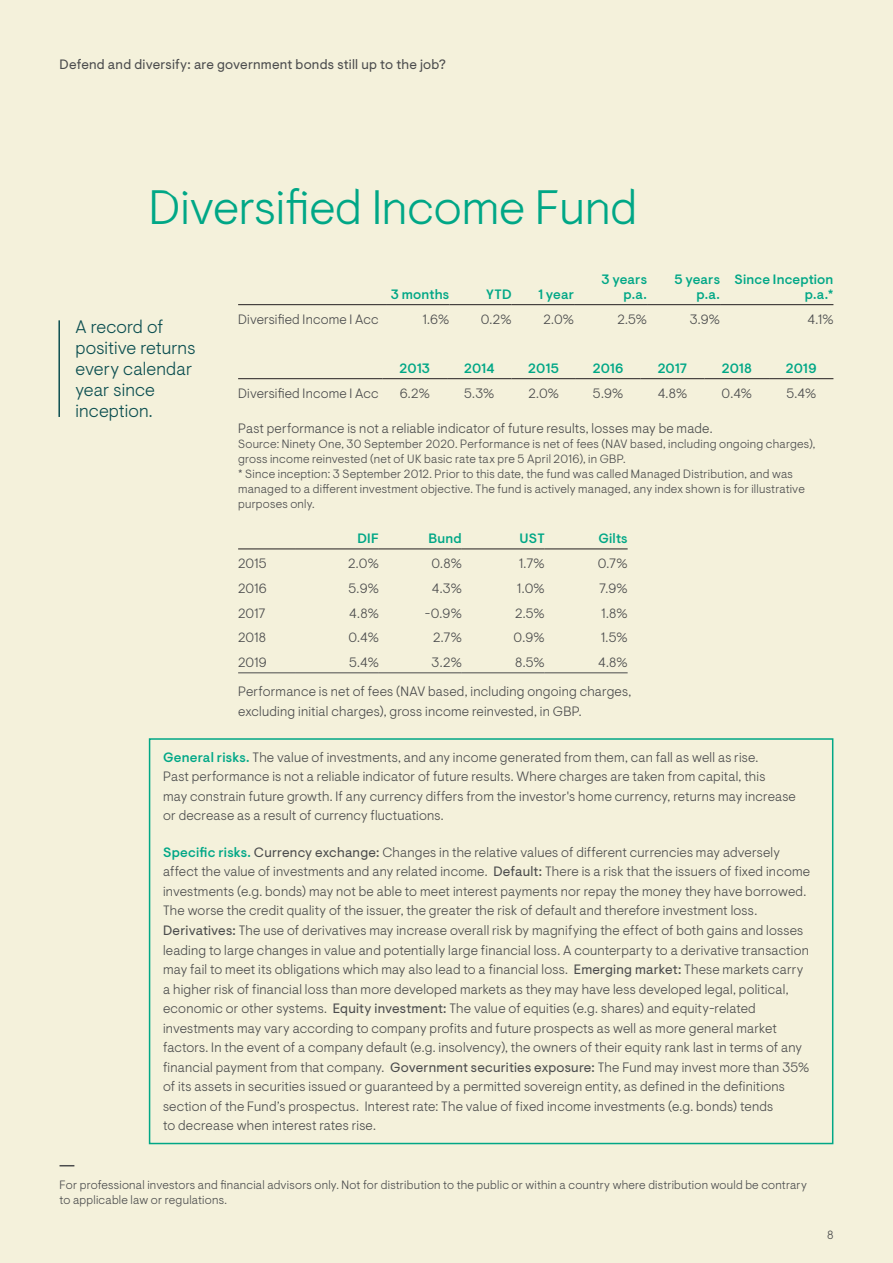
<style>
.page{position:relative;width:893px;height:1263px;background:#f4f1db}
.page>*{position:absolute;margin:0;border:0;box-sizing:border-box;transform-origin:0 0}
.Main_header_1{font:300 48px "Ninety One Visuelt Display";color:#00a786}
.Pull_out_quote_small{font:300 18px/21px "Ninety One Visuelt";letter-spacing:.005em;color:#0c4f51}
.Body_text{font:300 13.5px/19.5px "Ninety One Visuelt";letter-spacing:.015em;color:#4b4c4d}
.Table_body_text_9pt{font:300 13.5px "Ninety One Visuelt";letter-spacing:.01em;color:#4b4c4d}
.Table_column_heading{font:500 13.5px/15px "Ninety One Visuelt";letter-spacing:.015em;color:#00a786;text-align:right}
.t1{font:13.5px "Ninety One Visuelt";letter-spacing:.015em;color:#4b4c4d}
.Source_and_footnote{font:300 12px/15px "Ninety One Visuelt";letter-spacing:.02em;color:#4b4c4d}
.s1{font-weight:500;color:#00a786}
.s2{font-weight:400}
</style>
<div class="page">
<hr style="left:238px;top:304px;width:149px;height:1px;background:#231f20">
<hr style="left:387px;top:304px;width:62px;height:1px;background:#231f20">
<hr style="left:449px;top:304px;width:63px;height:1px;background:#231f20">
<hr style="left:512px;top:304px;width:62px;height:1px;background:#231f20">
<hr style="left:574px;top:304px;width:73px;height:1px;background:#231f20">
<hr style="left:647px;top:304px;width:73px;height:1px;background:#231f20">
<hr style="left:720px;top:304px;width:113px;height:1px;background:#231f20">
<hr style="left:238px;top:378px;width:145px;height:1px;background:#231f20">
<hr style="left:383px;top:378px;width:64px;height:1px;background:#231f20">
<hr style="left:447px;top:378px;width:64px;height:1px;background:#231f20">
<hr style="left:511px;top:378px;width:65px;height:1px;background:#231f20">
<hr style="left:576px;top:378px;width:64px;height:1px;background:#231f20">
<hr style="left:640px;top:378px;width:65px;height:1px;background:#231f20">
<hr style="left:705px;top:378px;width:64px;height:1px;background:#231f20">
<hr style="left:769px;top:378px;width:64px;height:1px;background:#231f20">
<hr style="left:58px;top:320px;width:2px;height:97px;background:#0c4f51">
<hr style="left:238px;top:548px;width:58px;height:1px;background:#231f20">
<hr style="left:296px;top:548px;width:83px;height:1px;background:#231f20">
<hr style="left:379px;top:548px;width:83px;height:1px;background:#231f20">
<hr style="left:462px;top:548px;width:83px;height:1px;background:#231f20">
<hr style="left:545px;top:548px;width:83px;height:1px;background:#231f20">
<hr style="left:238px;top:672px;width:58px;height:1px;background:#4b4c4d">
<hr style="left:296px;top:672px;width:83px;height:1px;background:#4b4c4d">
<hr style="left:379px;top:672px;width:83px;height:1px;background:#4b4c4d">
<hr style="left:462px;top:672px;width:83px;height:1px;background:#4b4c4d">
<hr style="left:545px;top:672px;width:83px;height:1px;background:#4b4c4d">
<svg style="left:60px;top:1165px;width:14px;height:1px"></svg>
<div style="left:149px;top:738px;width:684px;height:406px;border:2px solid #00a786"></div>
<p class="t1" style="left:60px;top:56px;width:388px">Defend and diversify: are government bonds still up to the job?</p>
<p class="Main_header_1" style="left:149px;top:179px;width:490px">Diversified Income Fund</p>
<p class="Pull_out_quote_small" style="left:75px;top:316px;width:121px">A record of positive returns every calendar year since inception.</p>
<p class="Table_column_heading" style="left:391px;top:287px;width:60px">3 months</p>
<p class="Table_column_heading" style="left:486px;top:287px;width:27px">YTD</p>
<p class="Table_column_heading" style="left:538px;top:287px;width:37px">1 year</p>
<p class="Table_column_heading" style="left:601px;top:272px;width:47px">3 years p.a.</p>
<p class="Table_column_heading" style="left:674px;top:272px;width:47px">5 years p.a.</p>
<p class="Table_column_heading" style="left:734px;top:272px;width:100px">Since Inception p.a.*</p>
<p class="Table_body_text_9pt" style="left:238px;top:312px;width:142px">Diversified Income I Acc</p>
<p class="Table_body_text_9pt" style="left:423px;top:312px;width:28px">1.6%</p>
<p class="Table_body_text_9pt" style="left:481px;top:312px;width:32px">0.2%</p>
<p class="Table_body_text_9pt" style="left:543px;top:312px;width:32px">2.0%</p>
<p class="Table_body_text_9pt" style="left:617px;top:312px;width:31px">2.5%</p>
<p class="Table_body_text_9pt" style="left:690px;top:312px;width:32px">3.9%</p>
<p class="Table_body_text_9pt" style="left:807px;top:312px;width:28px">4.1%</p>
<p class="Table_column_heading" style="left:400px;top:361px;width:32px">2013</p>
<p class="Table_column_heading" style="left:464px;top:361px;width:32px">2014</p>
<p class="Table_column_heading" style="left:528px;top:361px;width:32px">2015</p>
<p class="Table_column_heading" style="left:593px;top:361px;width:32px">2016</p>
<p class="Table_column_heading" style="left:658px;top:361px;width:31px">2017</p>
<p class="Table_column_heading" style="left:722px;top:361px;width:32px">2018</p>
<p class="Table_column_heading" style="left:786px;top:361px;width:32px">2019</p>
<p class="Table_body_text_9pt" style="left:238px;top:386px;width:142px">Diversified Income I Acc</p>
<p class="Table_body_text_9pt" style="left:400px;top:386px;width:32px">6.2%</p>
<p class="Table_body_text_9pt" style="left:464px;top:386px;width:32px">5.3%</p>
<p class="Table_body_text_9pt" style="left:528px;top:386px;width:32px">2.0%</p>
<p class="Table_body_text_9pt" style="left:593px;top:386px;width:32px">5.9%</p>
<p class="Table_body_text_9pt" style="left:658px;top:386px;width:31px">4.8%</p>
<p class="Table_body_text_9pt" style="left:722px;top:386px;width:32px">0.4%</p>
<p class="Table_body_text_9pt" style="left:786px;top:386px;width:31px">5.4%</p>
<p class="Body_text" style="left:238px;top:419px;width:476px">Past performance is not a reliable indicator of future results, losses may be made.</p>
<p class="Source_and_footnote" style="left:238px;top:437px;width:579px">Source: Ninety One, 30 September 2020. Performance is net of fees (NAV based, including ongoing charges), gross income reinvested (net of UK basic rate tax pre 5 April 2016), in GBP.</p>
<p class="Source_and_footnote" style="left:238px;top:467px;width:568px">* Since inception: 3 September 2012. Prior to this date, the fund was called Managed Distribution, and was managed to a different investment objective. The fund is actively managed, any index shown is for illustrative purposes only.</p>
<p class="Table_column_heading" style="left:357px;top:531px;width:23px">DIF</p>
<p class="Table_column_heading" style="left:428px;top:531px;width:35px">Bund</p>
<p class="Table_column_heading" style="left:520px;top:531px;width:27px">UST</p>
<p class="Table_column_heading" style="left:598px;top:531px;width:31px">Gilts</p>
<p class="Table_body_text_9pt" style="left:238px;top:556px;width:30px">2015</p>
<p class="Table_body_text_9pt" style="left:348px;top:556px;width:32px">2.0%</p>
<p class="Table_body_text_9pt" style="left:431px;top:556px;width:32px">0.8%</p>
<p class="Table_body_text_9pt" style="left:519px;top:556px;width:27px">1.7%</p>
<p class="Table_body_text_9pt" style="left:598px;top:556px;width:31px">0.7%</p>
<p class="Table_body_text_9pt" style="left:238px;top:580px;width:30px">2016</p>
<p class="Table_body_text_9pt" style="left:348px;top:580px;width:32px">5.9%</p>
<p class="Table_body_text_9pt" style="left:432px;top:580px;width:32px">4.3%</p>
<p class="Table_body_text_9pt" style="left:517px;top:580px;width:29px">1.0%</p>
<p class="Table_body_text_9pt" style="left:599px;top:580px;width:30px">7.9%</p>
<p class="Table_body_text_9pt" style="left:238px;top:605px;width:29px">2017</p>
<p class="Table_body_text_9pt" style="left:349px;top:605px;width:31px">4.8%</p>
<p class="Table_body_text_9pt" style="left:425px;top:605px;width:38px">-0.9%</p>
<p class="Table_body_text_9pt" style="left:515px;top:605px;width:31px">2.5%</p>
<p class="Table_body_text_9pt" style="left:601px;top:605px;width:28px">1.8%</p>
<p class="Table_body_text_9pt" style="left:238px;top:630px;width:30px">2018</p>
<p class="Table_body_text_9pt" style="left:348px;top:630px;width:32px">0.4%</p>
<p class="Table_body_text_9pt" style="left:433px;top:630px;width:30px">2.7%</p>
<p class="Table_body_text_9pt" style="left:514px;top:630px;width:33px">0.9%</p>
<p class="Table_body_text_9pt" style="left:601px;top:630px;width:28px">1.5%</p>
<p class="Table_body_text_9pt" style="left:238px;top:654px;width:30px">2019</p>
<p class="Table_body_text_9pt" style="left:349px;top:654px;width:31px">5.4%</p>
<p class="Table_body_text_9pt" style="left:432px;top:654px;width:32px">3.2%</p>
<p class="Table_body_text_9pt" style="left:515px;top:654px;width:31px">8.5%</p>
<p class="Table_body_text_9pt" style="left:598px;top:654px;width:31px">4.8%</p>
<p class="Body_text" style="left:238px;top:682px;width:395px">Performance is net of fees (NAV based, including ongoing charges, excluding initial charges), gross income reinvested, in GBP.</p>
<p class="Body_text" style="left:163px;top:748px;width:634px"><span class="s1">General risks.</span> The value of investments, and any income generated from them, can fall as well as rise.<br>Past performance is not a reliable indicator of future results. Where charges are taken from capital, this<br>may constrain future growth. If any currency differs from the investor's home currency, returns may increase or decrease as a result of currency fluctuations.</p>
<p class="Body_text" style="left:163px;top:843px;width:649px"><span class="s1">Specific risks.</span> <span class="s2">Currency exchange:</span> Changes in the relative values of different currencies may adversely affect the value of investments and any related income. <span class="s2">Default:</span> There is a risk that the issuers of fixed income investments (e.g. bonds) may not be able to meet interest payments nor repay the money they have borrowed.<br>The worse the credit quality of the issuer, the greater the risk of default and therefore investment loss.<br><span class="s2">Derivatives:</span> The use of derivatives may increase overall risk by magnifying the effect of both gains and losses leading to large changes in value and potentially large financial loss. A counterparty to a derivative transaction may fail to meet its obligations which may also lead to a financial loss. <span class="s2">Emerging market:</span> These markets carry a higher risk of financial loss than more developed markets as they may have less developed legal, political, economic or other systems. <span class="s2">Equity investment:</span> The value of equities (e.g. shares) and equity-related investments may vary according to company profits and future prospects as well as more general market factors. In the event of a company default (e.g. insolvency), the owners of their equity rank last in terms of any financial payment from that company. <span class="s2">Government securities exposure:</span> The Fund may invest more than 35% of its assets in securities issued or guaranteed by a permitted sovereign entity, as defined in the definitions section of the Fund’s prospectus. Interest rate: The value of fixed income investments (e.g. bonds) tends<br>to decrease when interest rates rise.</p>
<p class="Source_and_footnote" style="left:60px;top:1177px;width:749px">For professional investors and financial advisors only. Not for distribution to the public or within a country where distribution would be contrary to applicable law or regulations.</p>
<p class="Source_and_footnote" style="left:827px;top:1227px;width:8px">8</p>
</div>
